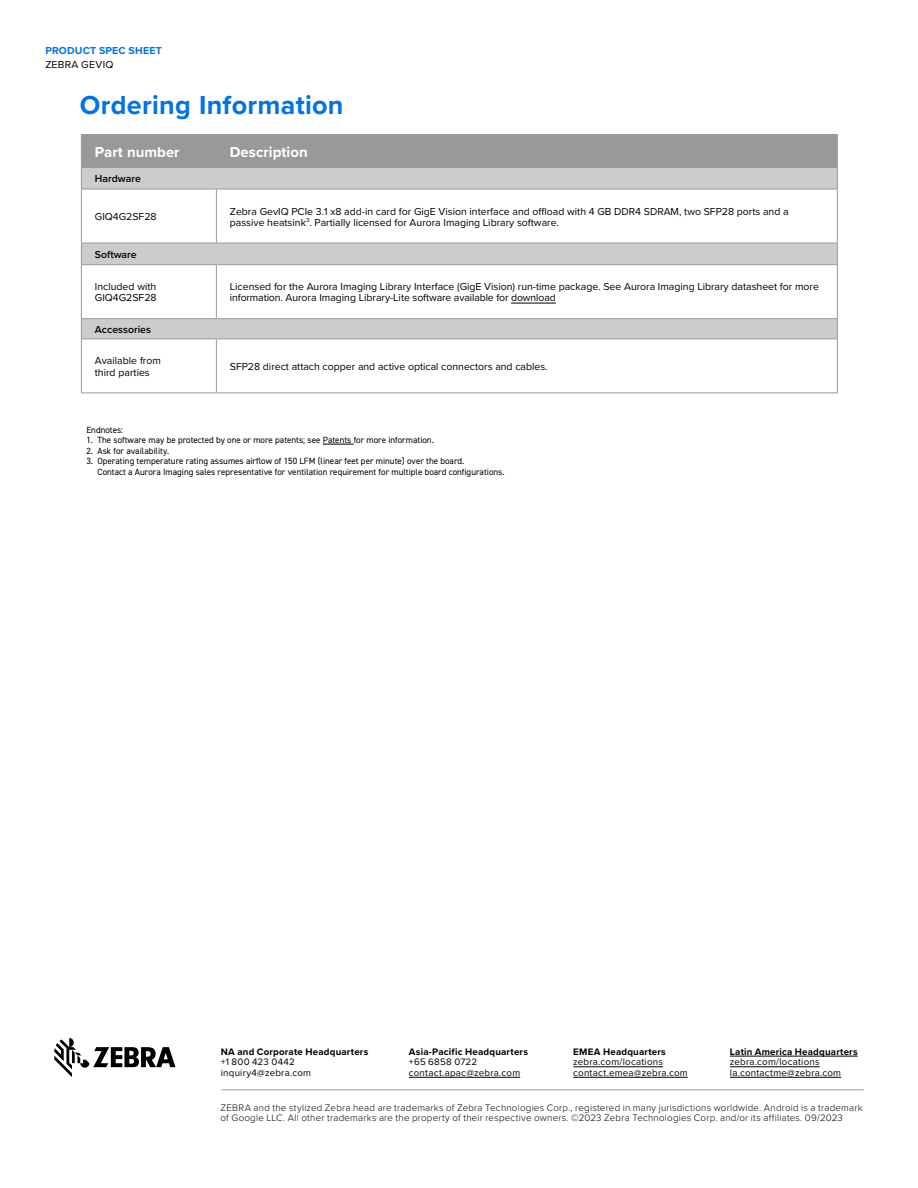
<style>
.page{position:relative;width:918px;height:1188px;background:#fff}
.page>*{position:absolute;margin:0;border:0;box-sizing:border-box;transform-origin:0 0}
.t1{font:700 27px "Proxima Nova";letter-spacing:.01em;color:#0073e6}
.t2{font:700 15px "Proxima Nova";color:#fff}
.t3{font:10.5px/11.2px "Proxima Nova";color:#000}
.t4{font:600 10.5px "Proxima Nova";color:#000}
.t5{font:700 10.5px "Proxima Nova";letter-spacing:.02em;color:#0073e6}
.t6{font:10.5px "Proxima Nova";letter-spacing:.03em;color:#000}
.t7{font:300 9.75px/10.5px "Proxima Nova";letter-spacing:.02em;color:#000}
.t8{font:9.75px/10.5px "Proxima Nova";letter-spacing:.025em;color:#000}
.t9{font:700 9.75px "Proxima Nova";letter-spacing:.02em;color:#000}
.t10{font:9px/10.5px "DIN2014";color:#000}
</style>
<div class="page">
<hr style="left:323px;top:444px;width:31px;height:1px;background:#000">
<svg style="left:82px;top:190px;width:755px;height:203px"></svg>
<hr style="left:81px;top:189px;width:1px;height:54px;background:#999">
<svg style="left:81px;top:244px;width:1px;height:20px"></svg>
<hr style="left:81px;top:265px;width:1px;height:53px;background:#999">
<svg style="left:81px;top:319px;width:1px;height:20px"></svg>
<hr style="left:81px;top:339px;width:1px;height:54px;background:#999">
<svg style="left:81px;top:135px;width:757px;height:54px;background:#acacac"></svg>
<hr style="left:216px;top:189px;width:1px;height:54px;background:#999">
<hr style="left:837px;top:189px;width:1px;height:54px;background:#999">
<svg style="left:837px;top:244px;width:1px;height:20px"></svg>
<hr style="left:216px;top:265px;width:1px;height:53px;background:#999">
<hr style="left:837px;top:265px;width:1px;height:53px;background:#999">
<svg style="left:837px;top:319px;width:1px;height:20px"></svg>
<hr style="left:216px;top:339px;width:1px;height:54px;background:#999">
<hr style="left:837px;top:339px;width:1px;height:54px;background:#999">
<hr style="left:81px;top:134px;width:135px;height:1px;background:#999">
<hr style="left:216px;top:134px;width:622px;height:1px;background:#999">
<hr style="left:81px;top:167px;width:135px;height:1px;background:#999">
<hr style="left:216px;top:167px;width:622px;height:1px;background:#999">
<hr style="left:81px;top:189px;width:135px;height:1px;background:#999">
<hr style="left:216px;top:189px;width:622px;height:1px;background:#999">
<hr style="left:81px;top:243px;width:135px;height:1px;background:#999">
<hr style="left:216px;top:243px;width:622px;height:1px;background:#999">
<hr style="left:81px;top:264px;width:135px;height:1px;background:#999">
<hr style="left:216px;top:264px;width:622px;height:1px;background:#999">
<hr style="left:81px;top:318px;width:135px;height:1px;background:#999">
<hr style="left:216px;top:318px;width:622px;height:1px;background:#999">
<hr style="left:81px;top:339px;width:135px;height:1px;background:#999">
<hr style="left:216px;top:339px;width:622px;height:1px;background:#999">
<hr style="left:81px;top:393px;width:135px;height:1px;background:#999">
<hr style="left:216px;top:393px;width:622px;height:1px;background:#999">
<hr style="left:511px;top:303px;width:45px;height:1px;background:#000">
<hr style="left:221px;top:1090px;width:643px;height:1px;background:#9e9b9b">
<hr style="left:409px;top:1077px;width:111px;height:1px;background:#000">
<hr style="left:573px;top:1067px;width:90px;height:1px;background:#000">
<hr style="left:573px;top:1077px;width:115px;height:1px;background:#000">
<hr style="left:730px;top:1056px;width:128px;height:1px;background:#000">
<hr style="left:730px;top:1067px;width:90px;height:1px;background:#000">
<hr style="left:730px;top:1077px;width:111px;height:1px;background:#000">
<svg style="left:54px;top:1038px;width:122px;height:39px"></svg>
<p class="t5" style="left:45px;top:42px;width:118px">PRODUCT SPEC SHEET</p>
<p class="t6" style="left:45px;top:56px;width:70px">ZEBRA GEVIQ</p>
<h1 class="t1" style="left:80px;top:85px;width:265px">Ordering Information</h1>
<h2 class="t2" style="left:95px;top:141px;width:86px">Part number</h2>
<h2 class="t2" style="left:230px;top:141px;width:79px">Description</h2>
<p class="t4" style="left:95px;top:171px;width:48px">Hardware</p>
<p class="t3" style="left:95px;top:211px;width:63px">GIQ4G2SF28</p>
<p class="t3" style="left:230px;top:205px;width:560px">Zebra GevIQ PCIe 3.1 x8 add-in card for GigE Vision interface and offload with 4 GB DDR4 SDRAM, two SFP28 ports and a passive heatsink<sup>3</sup>. Partially licensed for Aurora Imaging Library software.</p>
<p class="t4" style="left:95px;top:247px;width:43px">Software</p>
<p class="t3" style="left:95px;top:281px;width:63px">Included with<br>GIQ4G2SF28</p>
<p class="t3" style="left:230px;top:281px;width:591px">Licensed for the Aurora Imaging Library Interface (GigE Vision) run-time package. See Aurora Imaging Library datasheet for more information. Aurora Imaging Library-Lite software available for download</p>
<p class="t4" style="left:95px;top:322px;width:58px">Accessories</p>
<p class="t3" style="left:95px;top:355px;width:68px">Available from third parties</p>
<p class="t3" style="left:230px;top:360px;width:319px">SFP28 direct attach copper and active optical connectors and cables.</p>
<p class="t10" style="left:86px;top:424px;width:38px">Endnotes:</p>
<p class="t10" style="left:86px;top:435px;width:349px">1. The software may be protected by one or more patents; see Patents for more information.</p>
<p class="t10" style="left:86px;top:445px;width:85px">2. Ask for availability.</p>
<p class="t10" style="left:97px;top:456px;width:409px;text-indent:-11px">3. Operating temperature rating assumes airflow of 150 LFM (linear feet per minute) over the board.<br>Contact a Aurora Imaging sales representative for ventilation requirement for multiple board configurations.</p>
<p class="t9" style="left:221px;top:1044px;width:149px">NA and Corporate Headquarters</p>
<p class="t8" style="left:221px;top:1056px;width:92px">+1 800 423 0442 inquiry4@zebra.com</p>
<p class="t9" style="left:409px;top:1044px;width:121px">Asia-Pacific Headquarters</p>
<p class="t8" style="left:409px;top:1056px;width:113px">+65 6858 0722 contact.apac@zebra.com</p>
<p class="t9" style="left:573px;top:1044px;width:94px">EMEA Headquarters</p>
<p class="t8" style="left:573px;top:1056px;width:116px">zebra.com/locations contact.emea@zebra.com</p>
<p class="t9" style="left:730px;top:1044px;width:129px">Latin America Headquarters</p>
<p class="t8" style="left:730px;top:1056px;width:113px">zebra.com/locations la.contactme@zebra.com</p>
<p class="t7" style="left:221px;top:1102px;width:644px">ZEBRA and the stylized Zebra head are trademarks of Zebra Technologies Corp., registered in many jurisdictions worldwide. Android is a trademark of Google LLC. All other trademarks are the property of their respective owners. ©2023 Zebra Technologies Corp. and/or its affiliates. 09/2023</p>
</div>
